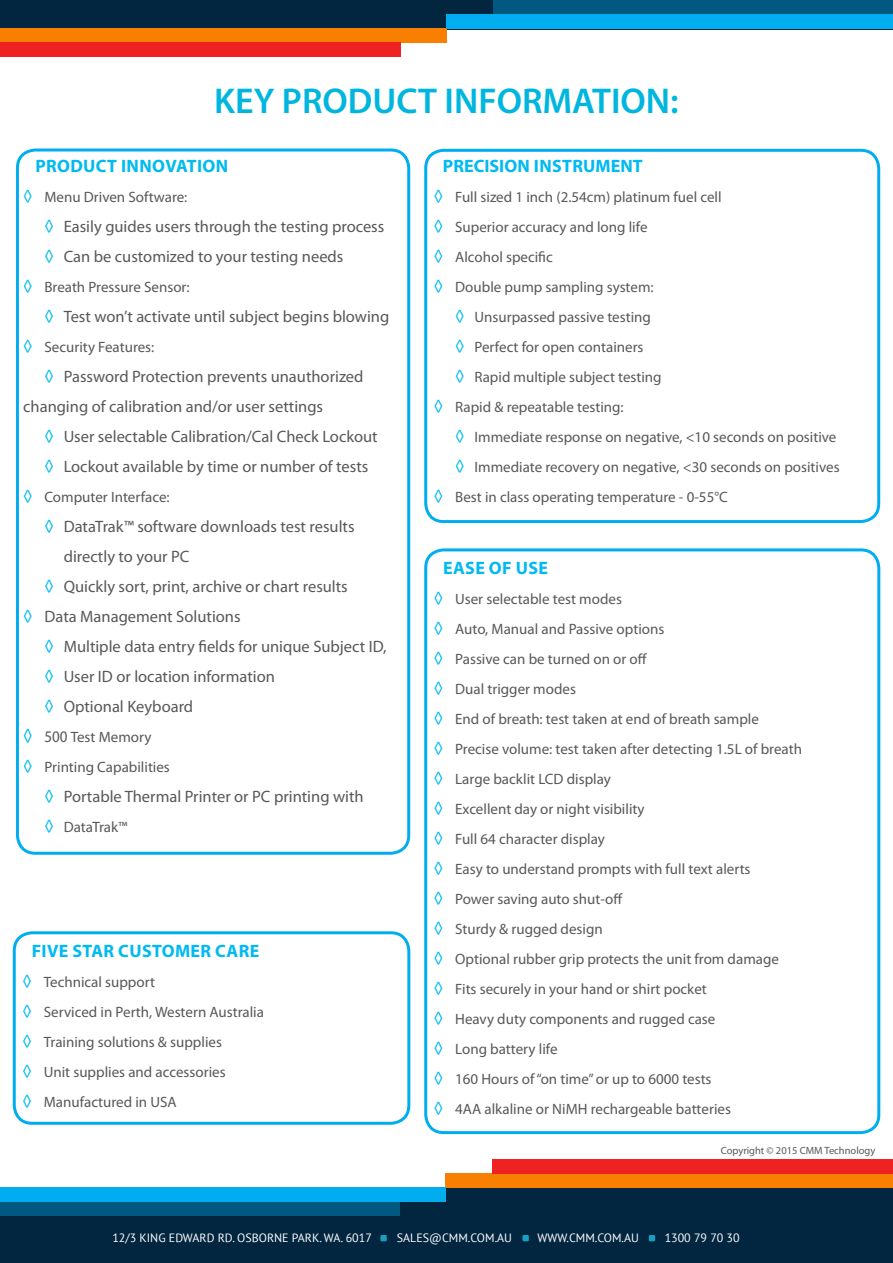
<style>
.page{position:relative;width:893px;height:1263px;background:#fff}
.page>*{position:absolute;margin:0;border:0;box-sizing:border-box;transform-origin:0 0}
.t1{font:600 36px "Myriad Pro";color:#00b6de}
.Paragraph_Style_1{font:700 18px "Myriad Pro";letter-spacing:.02em;color:#00baf1}
.Paragraph_Style_1-2{font:700 18px "Myriad Pro";color:#00baf1}
.Indented_bullets{font:16.5px/30px "Myriad Pro";color:#57585a}
.Paragraph_Style_1-3{font:16.5px "Myriad Pro";color:#57585a}
.Paragraph_Style_1-4{font:15px "Myriad Pro";color:#57585a}
.Indented_bullets-2{font:15px "Myriad Pro";color:#57585a}
.t2{font:12px "PT Sans";color:#fff}
.Indented_bullets-3{font:10.5px "Myriad Pro";color:#57585a}
.s1{font-size:18px;color:#00baf1}
.s2{font-size:19.5px;color:#00baf1}
.s3{font-size:16.2px}
</style>
<div class="page">
<div style="left:0;top:0;width:893px;height:30px;background:#022640"></div>
<div style="left:13px;top:931px;width:397px;height:194px;border:3px solid #00aeef;border-radius:18px"></div>
<div style="left:424px;top:149px;width:456px;height:374px;border:3px solid #00aeef;border-radius:18px"></div>
<div style="left:424px;top:548px;width:456px;height:586px;border:3px solid #00aeef;border-radius:18px"></div>
<div style="left:0;top:28px;width:447px;height:15px;background:#f97f02"></div>
<div style="left:493px;top:0;width:400px;height:14px;background:#015881"></div>
<div style="left:0;top:42px;width:400px;height:15px;background:#ee2123"></div>
<div style="left:447px;top:14px;width:446px;height:14px;background:#00adef"></div>
<div style="left:0;top:1187px;width:893px;height:76px;background:#022640"></div>
<div style="left:446px;top:1173px;width:447px;height:14px;background:#f97f02"></div>
<div style="left:0;top:1201px;width:400px;height:15px;background:#015881"></div>
<div style="left:492px;top:1159px;width:401px;height:14px;background:#ee2123"></div>
<div style="left:0;top:1187px;width:446px;height:15px;background:#00adef"></div>
<svg style="left:649px;top:1235px;width:6px;height:6px"></svg>
<div style="left:522px;top:1235px;width:7px;height:6px;background:#18a0c0"></div>
<div style="left:380px;top:1235px;width:7px;height:6px;background:#18a0c0"></div>
<div style="left:16px;top:149px;width:394px;height:706px;border:3px solid #00aeef;border-radius:18px"></div>
<p class="t1" style="left:214px;top:78px;width:466px">KEY PRODUCT INFORMATION:</p>
<p class="Paragraph_Style_1" style="left:35px;top:154px;width:194px">PRODUCT INNOVATION</p>
<p class="Paragraph_Style_1-4" style="left:23px;top:187px;width:166px"><span class="s1">◊</span> Menu Driven Software:</p>
<p class="Indented_bullets" style="left:44px;top:211px;width:341px"><span class="s1">◊</span> Easily guides users through the testing process</p>
<p class="Indented_bullets" style="left:44px;top:241px;width:300px"><span class="s1">◊</span> Can be customized to your testing needs</p>
<p class="Paragraph_Style_1-4" style="left:23px;top:277px;width:168px"><span class="s1">◊</span> Breath Pressure Sensor:</p>
<p class="Indented_bullets" style="left:44px;top:301px;width:346px"><span class="s1">◊</span> Test won’t activate until subject begins blowing</p>
<p class="Paragraph_Style_1-4" style="left:23px;top:337px;width:133px"><span class="s1">◊</span> Security Features:</p>
<p class="Indented_bullets" style="left:23px;top:361px;width:342px;text-indent:21px"><span class="s1">◊</span> Password Protection prevents unauthorized changing of calibration and/or user settings</p>
<p class="Indented_bullets" style="left:44px;top:421px;width:335px"><span class="s1">◊</span> User selectable Calibration/Cal Check Lockout</p>
<p class="Indented_bullets" style="left:44px;top:451px;width:325px"><span class="s1">◊</span> Lockout available by time or number of tests</p>
<p class="Paragraph_Style_1-4" style="left:23px;top:487px;width:148px"><span class="s1">◊</span> Computer Interface:</p>
<p class="Indented_bullets" style="left:64px;top:511px;width:292px;text-indent:-19px"><span class="s1">◊</span> DataTrak™ software downloads test results directly to your PC</p>
<p class="Indented_bullets" style="left:44px;top:571px;width:305px"><span class="s1">◊</span> Quickly sort, print, archive or chart results</p>
<p class="Paragraph_Style_1-3" style="left:23px;top:606px;width:219px"><span class="s1">◊</span> Data Management Solutions</p>
<p class="Indented_bullets" style="left:44px;top:631px;width:344px"><span class="s1">◊</span> Multiple data entry fields for unique Subject ID,</p>
<p class="Indented_bullets" style="left:44px;top:661px;width:232px"><span class="s1">◊</span> User ID or location information</p>
<p class="Indented_bullets" style="left:44px;top:691px;width:150px"><span class="s1">◊</span> Optional Keyboard</p>
<p class="Paragraph_Style_1-4" style="left:23px;top:727px;width:130px"><span class="s2">◊</span> <span class="s3">500</span> Test Memory</p>
<p class="Paragraph_Style_1-4" style="left:23px;top:757px;width:148px"><span class="s1">◊</span> Printing Capabilities</p>
<p class="Indented_bullets" style="left:44px;top:781px;width:321px"><span class="s1">◊</span> Portable Thermal Printer or PC printing with</p>
<p class="Indented_bullets-2" style="left:44px;top:817px;width:85px"><span class="s1">◊</span> DataTrak™</p>
<p class="Paragraph_Style_1" style="left:32px;top:939px;width:229px">FIVE STAR CUSTOMER CARE</p>
<p class="Paragraph_Style_1-4" style="left:23px;top:972px;width:134px"><span class="s1">◊</span> Technical support</p>
<p class="Paragraph_Style_1-4" style="left:23px;top:1002px;width:243px"><span class="s1">◊</span> Serviced in Perth, Western Australia</p>
<p class="Paragraph_Style_1-4" style="left:23px;top:1032px;width:201px"><span class="s1">◊</span> Training solutions &amp; supplies</p>
<p class="Paragraph_Style_1-4" style="left:23px;top:1062px;width:205px"><span class="s1">◊</span> Unit supplies and accessories</p>
<p class="Paragraph_Style_1-4" style="left:23px;top:1092px;width:156px"><span class="s1">◊</span> Manufactured in USA</p>
<p class="Paragraph_Style_1-2" style="left:443px;top:154px;width:201px">PRECISION INSTRUMENT</p>
<p class="Paragraph_Style_1-4" style="left:434px;top:188px;width:289px"><span class="s1">◊</span> Full sized 1 inch (2.54cm) platinum fuel cell</p>
<p class="Paragraph_Style_1-4" style="left:434px;top:218px;width:215px"><span class="s1">◊</span> Superior accuracy and long life</p>
<p class="Paragraph_Style_1-4" style="left:434px;top:248px;width:120px"><span class="s1">◊</span> Alcohol specific</p>
<p class="Paragraph_Style_1-4" style="left:434px;top:278px;width:221px"><span class="s1">◊</span> Double pump sampling system:</p>
<p class="Indented_bullets-2" style="left:455px;top:308px;width:197px"><span class="s1">◊</span> Unsurpassed passive testing</p>
<p class="Indented_bullets-2" style="left:455px;top:338px;width:190px"><span class="s1">◊</span> Perfect for open containers</p>
<p class="Indented_bullets-2" style="left:455px;top:368px;width:208px"><span class="s1">◊</span> Rapid multiple subject testing</p>
<p class="Paragraph_Style_1-4" style="left:434px;top:398px;width:191px"><span class="s1">◊</span> Rapid &amp; repeatable testing:</p>
<p class="Indented_bullets-2" style="left:455px;top:428px;width:383px"><span class="s1">◊</span> Immediate response on negative, &lt;10 seconds on positive</p>
<p class="Indented_bullets-2" style="left:455px;top:458px;width:386px"><span class="s1">◊</span> Immediate recovery on negative, &lt;30 seconds on positives</p>
<p class="Paragraph_Style_1-4" style="left:434px;top:488px;width:295px"><span class="s1">◊</span> Best in class operating temperature - 0-55°C</p>
<p class="Paragraph_Style_1" style="left:443px;top:556px;width:106px">EASE OF USE</p>
<p class="Paragraph_Style_1-4" style="left:434px;top:590px;width:189px"><span class="s1">◊</span> User selectable test modes</p>
<p class="Paragraph_Style_1-4" style="left:434px;top:620px;width:232px"><span class="s1">◊</span> Auto, Manual and Passive options</p>
<p class="Paragraph_Style_1-4" style="left:434px;top:650px;width:215px"><span class="s1">◊</span> Passive can be turned on or off</p>
<p class="Paragraph_Style_1-4" style="left:434px;top:680px;width:143px"><span class="s1">◊</span> Dual trigger modes</p>
<p class="Paragraph_Style_1-4" style="left:434px;top:710px;width:326px"><span class="s1">◊</span> End of breath: test taken at end of breath sample</p>
<p class="Paragraph_Style_1-4" style="left:434px;top:740px;width:369px"><span class="s1">◊</span> Precise volume: test taken after detecting 1.5L of breath</p>
<p class="Paragraph_Style_1-4" style="left:434px;top:770px;width:178px"><span class="s1">◊</span> Large backlit LCD display</p>
<p class="Paragraph_Style_1-4" style="left:434px;top:800px;width:212px"><span class="s1">◊</span> Excellent day or night visibility</p>
<p class="Paragraph_Style_1-4" style="left:434px;top:830px;width:173px"><span class="s1">◊</span> Full 64 character display</p>
<p class="Paragraph_Style_1-4" style="left:434px;top:860px;width:318px"><span class="s1">◊</span> Easy to understand prompts with full text alerts</p>
<p class="Paragraph_Style_1-4" style="left:434px;top:890px;width:190px"><span class="s1">◊</span> Power saving auto shut-off</p>
<p class="Paragraph_Style_1-4" style="left:434px;top:920px;width:170px"><span class="s1">◊</span> Sturdy &amp; rugged design</p>
<p class="Paragraph_Style_1-4" style="left:434px;top:950px;width:346px"><span class="s1">◊</span> Optional rubber grip protects the unit from damage</p>
<p class="Paragraph_Style_1-4" style="left:434px;top:980px;width:274px"><span class="s1">◊</span> Fits securely in your hand or shirt pocket</p>
<p class="Paragraph_Style_1-4" style="left:434px;top:1010px;width:283px"><span class="s1">◊</span> Heavy duty components and rugged case</p>
<p class="Paragraph_Style_1-4" style="left:434px;top:1040px;width:125px"><span class="s1">◊</span> Long battery life</p>
<p class="Paragraph_Style_1-4" style="left:434px;top:1070px;width:279px"><span class="s1">◊</span> 160 Hours of “on time” or up to 6000 tests</p>
<p class="Paragraph_Style_1-4" style="left:434px;top:1100px;width:298px"><span class="s1">◊</span> 4AA alkaline or NiMH rechargeable batteries</p>
<p class="Indented_bullets-3" style="left:721px;top:1144px;width:156px">Copyright © 2015 CMM Technology</p>
<p class="t2" style="left:112px;top:1230px;width:261px">12/3 KING EDWARD RD. OSBORNE PARK. WA. 6017</p>
<p class="t2" style="left:397px;top:1230px;width:117px">SALES@CMM.COM.AU</p>
<p class="t2" style="left:537px;top:1230px;width:103px">WWW.CMM.COM.AU</p>
<p class="t2" style="left:665px;top:1230px;width:77px">1300 79 70 30</p>
</div>
